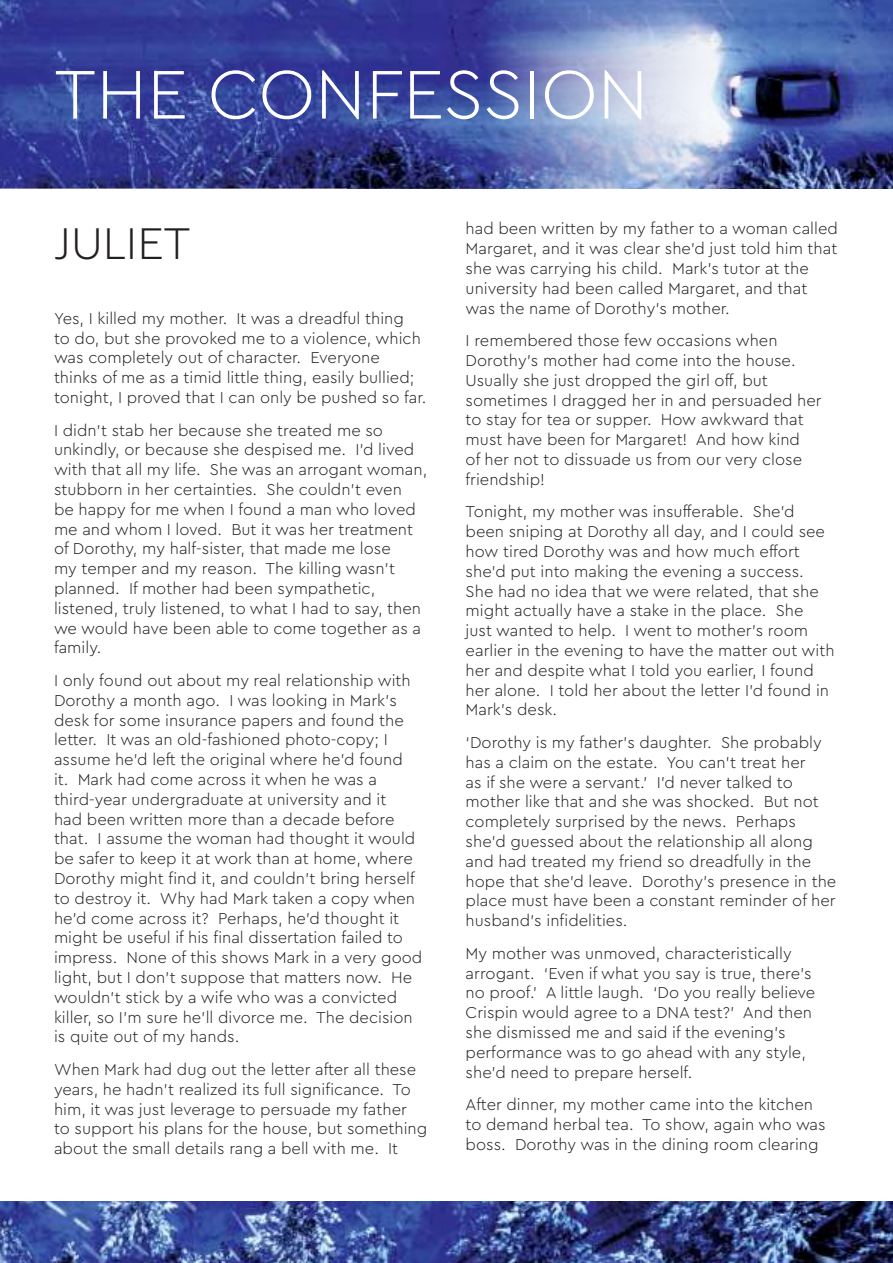
<style>
.page{position:relative;width:893px;height:1263px;background:#fff}
.page>*{position:absolute;margin:0;border:0;box-sizing:border-box;transform-origin:0 0}
.t1{font:300 72px "Cera Pro";color:#fff}
.t2{font:300 46.5px "Cera Pro";color:#221f1f}
.t3{font:300 16.5px/19.8px "Cera Pro";color:#221f1f}
</style>
<div class="page">
<img style="left:783px;top:0;width:109px;height:189px">
<img style="left:0;top:0;width:783px;height:189px">
<img style="left:0;top:1201px;width:892px;height:62px">
<h1 class="t1" style="left:54px;top:62px;width:596px">THE CONFESSION</h1>
<h2 class="t2" style="left:54px;top:222px;width:138px">JULIET</h2>
<p class="t3" style="left:54px;top:309px;width:374px">Yes, I killed my mother. It was a dreadful thing<br>to do, but she provoked me to a violence, which was completely out of character. Everyone thinks of me as a timid little thing, easily bullied; tonight, I proved that I can only be pushed so far.</p>
<p class="t3" style="left:54px;top:421px;width:375px">I didn’t stab her because she treated me so unkindly, or because she despised me. I’d lived with that all my life. She was an arrogant woman, stubborn in her certainties. She couldn’t even<br>be happy for me when I found a man who loved me and whom I loved. But it was her treatment of Dorothy, my half-sister, that made me lose<br>my temper and my reason. The killing wasn’t planned. If mother had been sympathetic, listened, truly listened, to what I had to say, then we would have been able to come together as a family.</p>
<p class="t3" style="left:54px;top:671px;width:370px">I only found out about my real relationship with Dorothy a month ago. I was looking in Mark’s desk for some insurance papers and found the letter. It was an old-fashioned photo-copy; I assume he’d left the original where he’d found<br>it. Mark had come across it when he was a third-year undergraduate at university and it<br>had been written more than a decade before that. I assume the woman had thought it would be safer to keep it at work than at home, where Dorothy might find it, and couldn’t bring herself to destroy it. Why had Mark taken a copy when he’d come across it? Perhaps, he’d thought it might be useful if his final dissertation failed to impress. None of this shows Mark in a very good light, but I don’t suppose that matters now. He wouldn’t stick by a wife who was a convicted killer, so I’m sure he’ll divorce me. The decision is quite out of my hands.</p>
<p class="t3" style="left:54px;top:1060px;width:375px">When Mark had dug out the letter after all these years, he hadn’t realized its full significance. To him, it was just leverage to persuade my father<br>to support his plans for the house, but something about the small details rang a bell with me. It</p>
<p class="t3" style="left:466px;top:220px;width:374px">had been written by my father to a woman called Margaret, and it was clear she’d just told him that she was carrying his child. Mark’s tutor at the university had been called Margaret, and that was the name of Dorothy’s mother.</p>
<p class="t3" style="left:466px;top:331px;width:357px">I remembered those few occasions when Dorothy’s mother had come into the house.<br>Usually she just dropped the girl off, but sometimes I dragged her in and persuaded her to stay for tea or supper. How awkward that must have been for Margaret! And how kind<br>of her not to dissuade us from our very close friendship!</p>
<p class="t3" style="left:466px;top:503px;width:370px">Tonight, my mother was insufferable. She’d been sniping at Dorothy all day, and I could see how tired Dorothy was and how much effort she’d put into making the evening a success.<br>She had no idea that we were related, that she might actually have a stake in the place. She<br>just wanted to help. I went to mother’s room earlier in the evening to have the matter out with her and despite what I told you earlier, I found her alone. I told her about the letter I’d found in Mark’s desk.</p>
<p class="t3" style="left:466px;top:733px;width:372px">‘Dorothy is my father’s daughter. She probably has a claim on the estate. You can’t treat her<br>as if she were a servant.’ I’d never talked to mother like that and she was shocked. But not completely surprised by the news. Perhaps she’d guessed about the relationship all along and had treated my friend so dreadfully in the hope that she’d leave. Dorothy’s presence in the place must have been a constant reminder of her husband’s infidelities.</p>
<p class="t3" style="left:466px;top:944px;width:351px">My mother was unmoved, characteristically arrogant. ‘Even if what you say is true, there’s no proof.’ A little laugh. ‘Do you really believe Crispin would agree to a DNA test?’ And then she dismissed me and said if the evening’s performance was to go ahead with any style, she’d need to prepare herself.</p>
<p class="t3" style="left:466px;top:1095px;width:362px">After dinner, my mother came into the kitchen to demand herbal tea. To show, again who was boss. Dorothy was in the dining room clearing</p>
</div>
